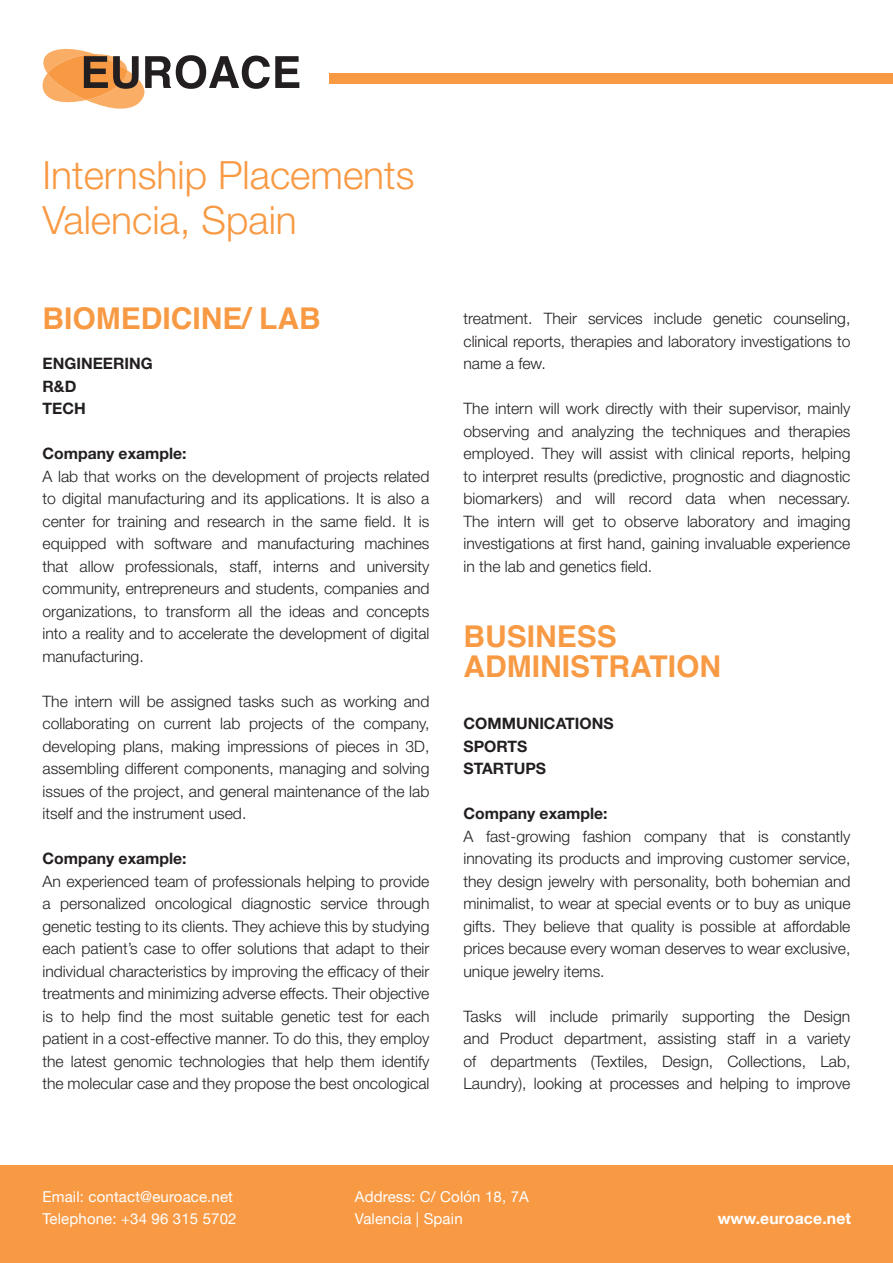
<style>
.page{position:relative;width:893px;height:1263px;background:#fff}
.page>*{position:absolute;margin:0;border:0;box-sizing:border-box;transform-origin:0 0}
.t1{font:300 39px "Helvetica Neue LT Std";color:#f89a44}
.Título_1{font:700 30px/30px "Helvetica";color:#f89a44}
.Texto_corrido{font:300 15.75px/22.5px "Helvetica Neue LT Std";color:#231f20;text-align:justify}
.Título_2{font:700 15.75px "Helvetica Neue LT Std";color:#231f20}
.Texto_corrido-2{font:700 15.75px "Helvetica Neue";letter-spacing:.01em;color:#fff}
.Texto_corrido-3{font:15px "Helvetica Neue";letter-spacing:.01em;color:#fff}
</style>
<div class="page">
<svg style="left:42px;top:48px;width:257px;height:61px"></svg>
<div style="left:0;top:1165px;width:893px;height:98px;background:#f89a44"></div>
<div style="left:330px;top:74px;width:563px;height:10px;background:#f89a44"></div>
<p class="t1" style="left:43px;top:151px;width:373px">Internship Placements</p>
<p class="t1" style="left:43px;top:196px;width:256px">Valencia, Spain</p>
<p class="Título_1" style="left:43px;top:303px;width:280px">BIOMEDICINE/ LAB</p>
<p class="Título_2" style="left:43px;top:354px;width:112px">ENGINEERING</p>
<p class="Título_2" style="left:43px;top:376px;width:35px">R&amp;D</p>
<p class="Título_2" style="left:43px;top:399px;width:45px">TECH</p>
<p class="Título_2" style="left:43px;top:444px;width:146px">Company example:</p>
<p class="Texto_corrido" style="left:43px;top:464px;width:388px">A lab that works on the development of projects related to digital manufacturing and its applications. It is also a center for training and research in the same field. It is equipped with software and manufacturing machines that allow professionals, staff, interns and university community, entrepreneurs and students, companies and organizations, to transform all the ideas and concepts into a reality and to accelerate the development of digital manufacturing.</p>
<p class="Texto_corrido" style="left:43px;top:689px;width:388px">The intern will be assigned tasks such as working and collaborating on current lab projects of the company, developing plans, making impressions of pieces in 3D, assembling different components, managing and solving issues of the project, and general maintenance of the lab itself and the instrument used.</p>
<p class="Título_2" style="left:43px;top:849px;width:146px">Company example:</p>
<p class="Texto_corrido" style="left:43px;top:869px;width:388px">An experienced team of professionals helping to provide a personalized oncological diagnostic service through genetic testing to its clients. They achieve this by studying each patient’s case to offer solutions that adapt to their individual characteristics by improving the efficacy of their treatments and minimizing adverse effects. Their objective is to help find the most suitable genetic test for each patient in a cost-effective manner. To do this, they employ the latest genomic technologies that help them identify the molecular case and they propose the best oncological</p>
<p class="Texto_corrido" style="left:463px;top:307px;width:388px">treatment. Their services include genetic counseling, clinical reports, therapies and laboratory investigations to name a few.</p>
<p class="Texto_corrido" style="left:463px;top:397px;width:388px">The intern will work directly with their supervisor, mainly observing and analyzing the techniques and therapies employed. They will assist with clinical reports, helping to interpret results (predictive, prognostic and diagnostic biomarkers) and will record data when necessary.<br>The intern will get to observe laboratory and imaging investigations at first hand, gaining invaluable experience in the lab and genetics field.</p>
<p class="Título_1" style="left:463px;top:621px;width:259px">BUSINESS<br>ADMINISTRATION</p>
<p class="Título_2" style="left:463px;top:714px;width:152px">COMMUNICATIONS</p>
<p class="Título_2" style="left:463px;top:736px;width:65px">SPORTS</p>
<p class="Título_2" style="left:463px;top:759px;width:84px">STARTUPS</p>
<p class="Título_2" style="left:463px;top:804px;width:146px">Company example:</p>
<p class="Texto_corrido" style="left:463px;top:824px;width:388px">A fast-growing fashion company that is constantly innovating its products and improving customer service, they design jewelry with personality, both bohemian and minimalist, to wear at special events or to buy as unique gifts. They believe that quality is possible at affordable prices because every woman deserves to wear exclusive, unique jewelry items.</p>
<p class="Texto_corrido" style="left:463px;top:1004px;width:388px">Tasks will include primarily supporting the Design and Product department, assisting staff in a variety of departments (Textiles, Design, Collections, Lab, Laundry), looking at processes and helping to improve</p>
<p class="Texto_corrido-3" style="left:43px;top:1185px;width:192px">Email: contact@euroace.net</p>
<p class="Texto_corrido-3" style="left:43px;top:1208px;width:195px">Telephone: +34 96 315 5702</p>
<p class="Texto_corrido-3" style="left:355px;top:1185px;width:176px">Address: C/ Colón 18, 7A</p>
<p class="Texto_corrido-3" style="left:355px;top:1208px;width:109px">Valencia | Spain</p>
<p class="Texto_corrido-2" style="left:718px;top:1206px;width:135px">www.euroace.net</p>
</div>
